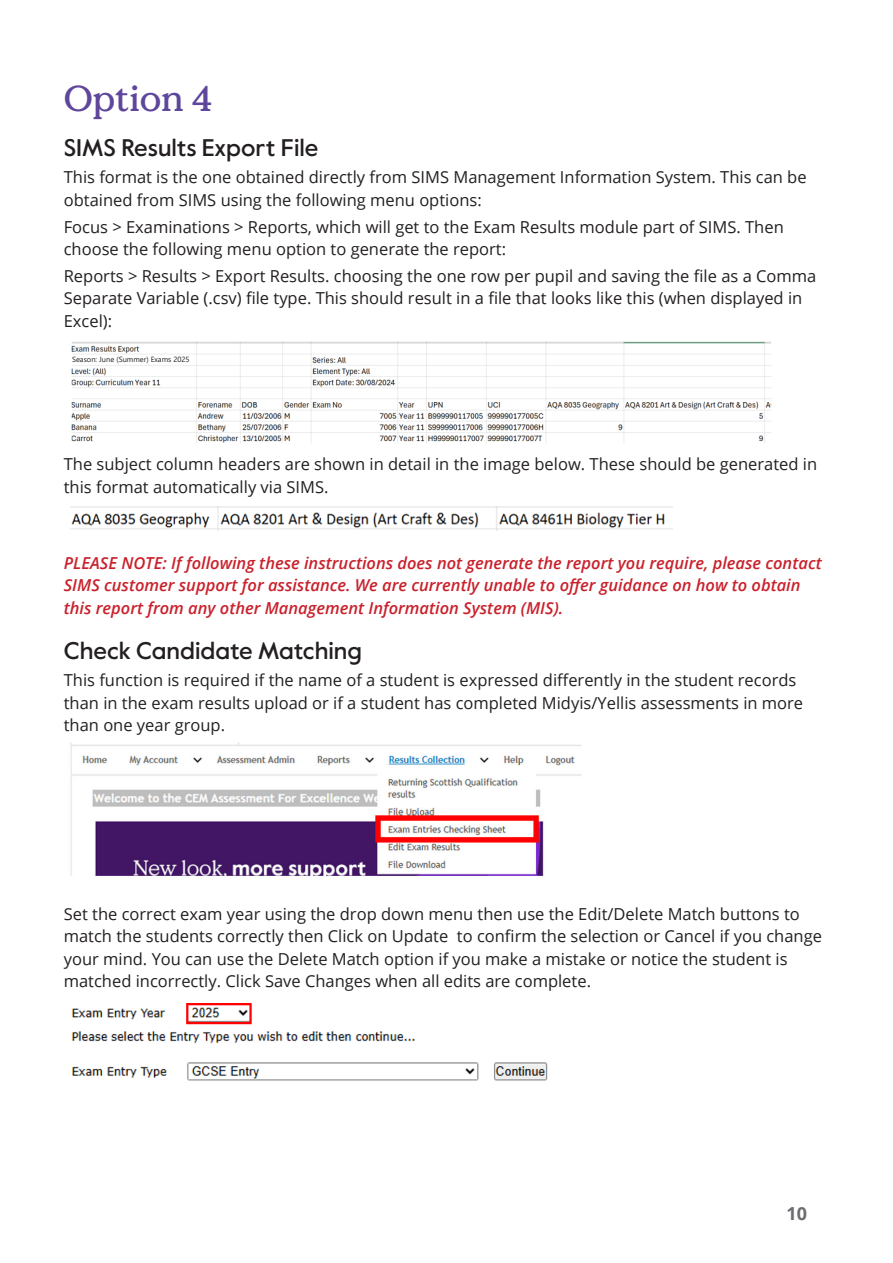
<style>
.page{position:relative;width:893px;height:1263px;background:#fff}
.page>*{position:absolute;margin:0;border:0;box-sizing:border-box;transform-origin:0 0}
.Section_Headings{font:500 36px "Value Serif Pro";color:#5e469c}
.Subheadings{font:500 24px "Value Sans Pro";color:#231f20}
.t1{font:700 18px "Open Sans";color:#6c6d70}
.Body_Text{font:16.5px/22.5px "Open Sans";color:#231f20}
.Please_Note_text{font:italic 600 16.5px/22.5px "Open Sans";color:#c9212c}
.t2{font:7.5px "Segoe UI";color:#231f20}
</style>
<div class="page">
<img style="left:71px;top:341px;width:701px;height:102px">
<div style="left:71px;top:355px;width:125px;height:9px;background:#fff"></div>
<img style="left:70px;top:506px;width:603px;height:24px">
<img style="left:70px;top:742px;width:512px;height:134px">
<img style="left:71px;top:1003px;width:477px;height:78px">
<p class="Section_Headings" style="left:64px;top:77px;width:150px">Option 4</p>
<p class="Subheadings" style="left:64px;top:134px;width:256px">SIMS Results Export File</p>
<p class="Body_Text" style="left:64px;top:166px;width:744px">This format is the one obtained directly from SIMS Management Information System. This can be obtained from SIMS using the following menu options:</p>
<p class="Body_Text" style="left:64px;top:215px;width:721px">Focus &gt; Examinations &gt; Reports, which will get to the Exam Results module part of SIMS. Then choose the following menu option to generate the report:</p>
<p class="Body_Text" style="left:64px;top:264px;width:754px">Reports &gt; Results &gt; Export Results. choosing the one row per pupil and saving the file as a Comma<br>Separate Variable (.csv) file type. This should result in a file that looks like this (when displayed in<br>Excel):</p>
<p class="t2" style="left:72px;top:352px;width:119px">Season: June (Summer) Exams 2025</p>
<p class="Body_Text" style="left:64px;top:453px;width:755px">The subject column headers are shown in detail in the image below. These should be generated in this format automatically via SIMS.</p>
<p class="Please_Note_text" style="left:64px;top:551px;width:759px">PLEASE NOTE: If following these instructions does not generate the report you require, please contact<br>SIMS customer support for assistance. We are currently unable to offer guidance on how to obtain this report from any other Management Information System (MIS).</p>
<p class="Subheadings" style="left:64px;top:636px;width:300px">Check Candidate Matching</p>
<p class="Body_Text" style="left:64px;top:668px;width:741px">This function is required if the name of a student is expressed differently in the student records than in the exam results upload or if a student has completed Midyis/Yellis assessments in more than one year group.</p>
<p class="Body_Text" style="left:64px;top:902px;width:760px">Set the correct exam year using the drop down menu then use the Edit/Delete Match buttons to match the students correctly then Click on Update to confirm the selection or Cancel if you change your mind. You can use the Delete Match option if you make a mistake or notice the student is matched incorrectly. Click Save Changes when all edits are complete.</p>
<p class="t1" style="left:786px;top:1201px;width:22px">10</p>
</div>
